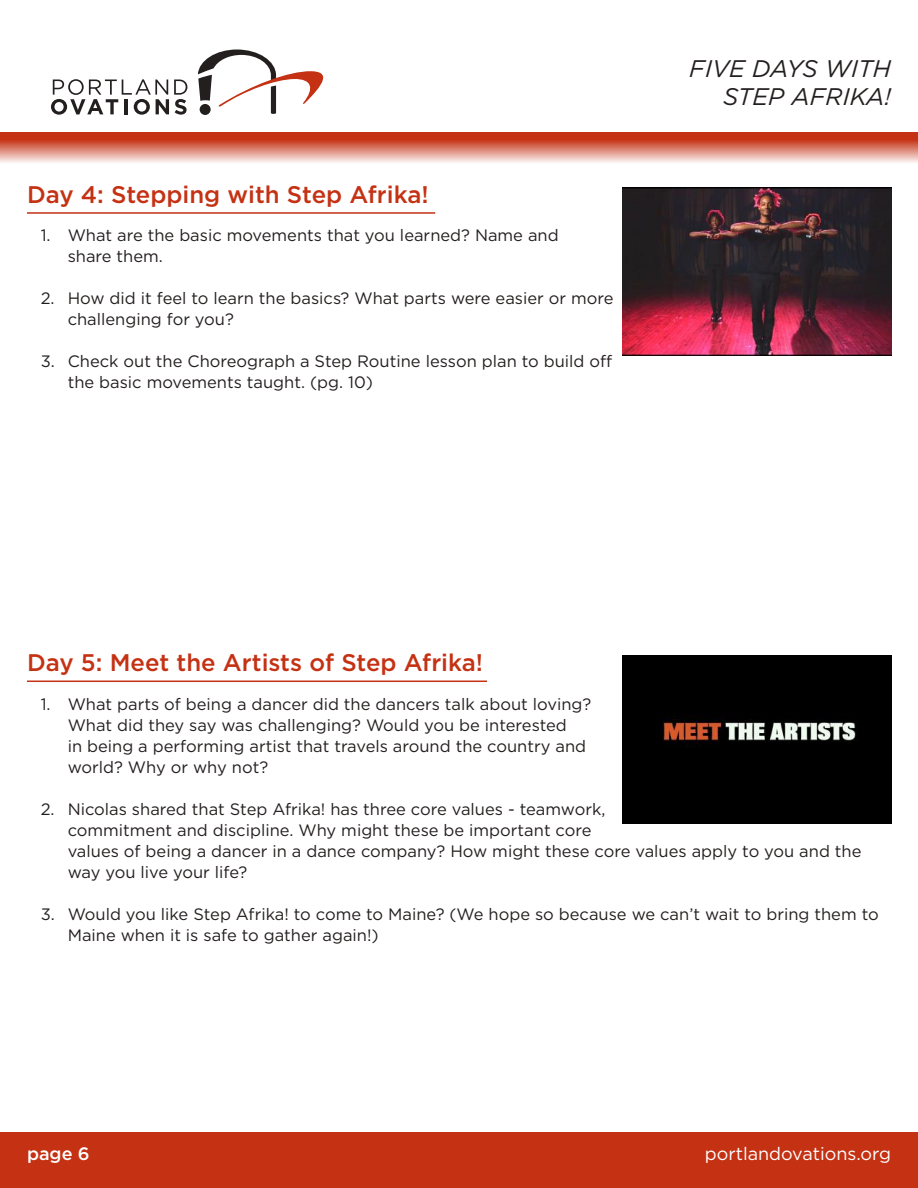
<style>
.page{position:relative;width:918px;height:1188px;background:#fff}
.page>*{position:absolute;margin:0;border:0;box-sizing:border-box;transform-origin:0 0}
.t1{font:500 24px "Gotham";color:#c43113}
.t2{font:italic 24px/28.8px "Gotham";color:#241f1f;text-align:right}
.t3{font:18px "Gotham";color:#fff}
.t4{font:500 18px "Gotham";color:#fff}
.t5{font:16.5px/21px "Gotham";color:#241f1f}
</style>
<div class="page">
<div style="left:0;top:1132px;width:918px;height:56px;background:#c43113"></div>
<svg style="left:198px;top:50px;width:125px;height:64px"></svg>
<svg style="left:51px;top:79px;width:136px;height:36px"></svg>
<div style="left:0;top:133px;width:918px;height:6px;background:#c43113"></div>
<div style="left:0;top:139px;width:918px;height:24px;background:linear-gradient(to bottom,#c33012,#f9ebe8)"></div>
<hr style="left:27px;top:212px;width:408px;height:2px;background:#c43113">
<hr style="left:27px;top:681px;width:460px;height:1px;background:#c43113">
<img style="left:622px;top:187px;width:270px;height:168px">
<img style="left:622px;top:655px;width:270px;height:169px">
<h1 class="t1" style="left:27px;top:181px;width:403px">Day 4: Stepping with Step Afrika!</h1>
<p class="t5" style="left:68px;top:225px;width:493px;text-indent:-27px">1. What are the basic movements that you learned? Name and share them.</p>
<p class="t5" style="left:68px;top:288px;width:547px;text-indent:-27px">2. How did it feel to learn the basics? What parts were easier or more challenging for you?</p>
<p class="t5" style="left:68px;top:351px;width:546px;text-indent:-27px">3. Check out the Choreograph a Step Routine lesson plan to build off the basic movements taught. (pg. 10)</p>
<h1 class="t2" style="left:689px;top:54px;width:203px">FIVE DAYS WITH<br>STEP AFRIKA!</h1>
<h1 class="t1" style="left:27px;top:649px;width:458px">Day 5: Meet the Artists of Step Afrika!</h1>
<p class="t5" style="left:68px;top:693px;width:525px;text-indent:-27px">1. What parts of being a dancer did the dancers talk about loving?<br>What did they say was challenging? Would you be interested<br>in being a performing artist that travels around the country and world? Why or why not?</p>
<p class="t5" style="left:68px;top:798px;width:795px;text-indent:-27px">2. Nicolas shared that Step Afrika! has three core values - teamwork,<br>commitment and discipline. Why might these be important core<br>values of being a dancer in a dance company? How might these core values apply to you and the way you live your life?</p>
<p class="t5" style="left:68px;top:903px;width:813px;text-indent:-27px">3. Would you like Step Afrika! to come to Maine? (We hope so because we can’t wait to bring them to<br>Maine when it is safe to gather again!)</p>
<p class="t4" style="left:27px;top:1143px;width:64px">page 6</p>
<p class="t3" style="left:705px;top:1144px;width:188px">portlandovations.org</p>
</div>
